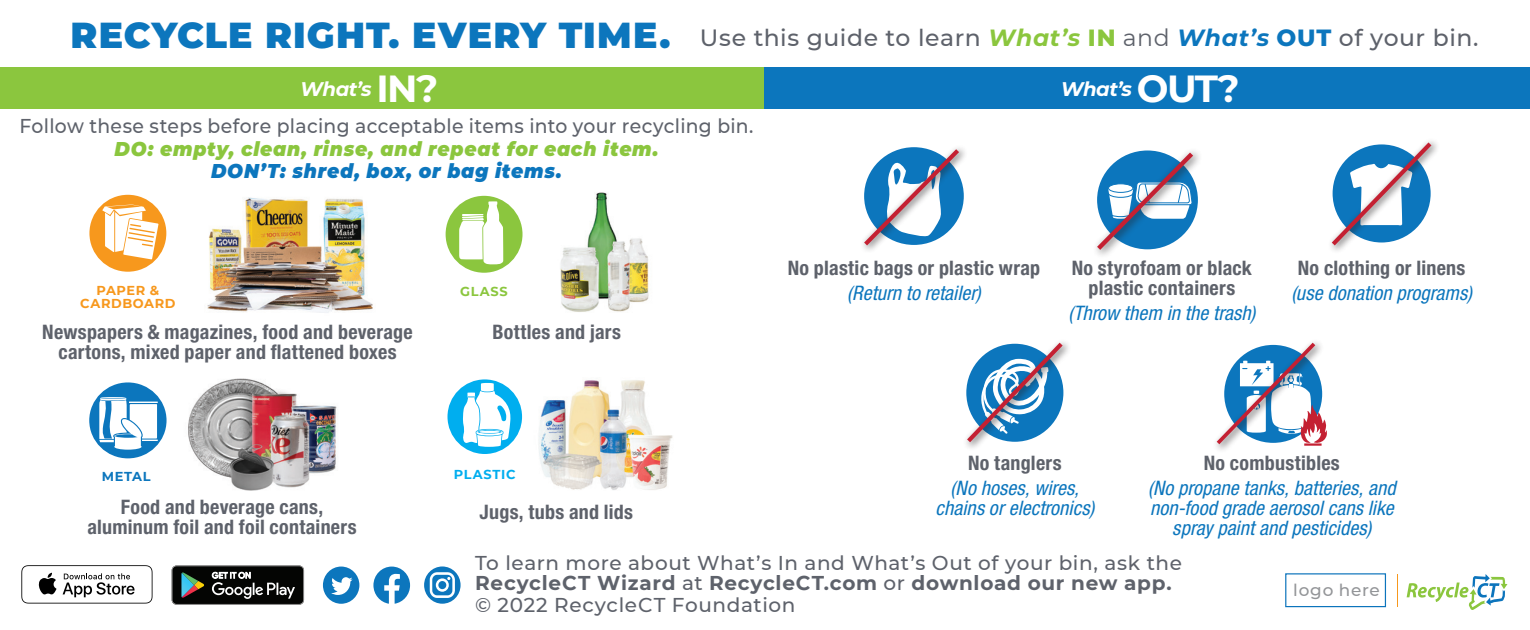
<style>
.page{position:relative;width:1530px;height:630px;background:#fff}
.page>*{position:absolute;margin:0;border:0;box-sizing:border-box;transform-origin:0 0}
.t1{font:500 23.5px "Montserrat";letter-spacing:.02em;color:#5e626b}
.t2{font:700 condensed 20px/20px "Helvetica Neue LT Std";letter-spacing:.015em;color:#5e626b;text-align:center}
.t3{font:italic condensed 20px/20px "Helvetica Neue LT Std";letter-spacing:.005em;color:#0c76bd;text-align:center}
.t4{font:500 20px/20.8px "Montserrat";letter-spacing:.025em;color:#5e626b}
.t5{font:500 20px "Montserrat";letter-spacing:.025em;color:#5e626b;scale:.94 1}
.t6{font:italic 900 20px "Montserrat";letter-spacing:.04em;color:#8bc63e;scale:.94 1}
.t7{font:italic 900 20px "Montserrat";letter-spacing:.04em;color:#0c76bd;scale:.94 1}
.t8{font:italic 700 19.75px "Montserrat";letter-spacing:-.03em;color:#fff}
.t9{font:500 16.75px "Montserrat";letter-spacing:.045em;color:#939598}
.t10{font:700 13px/13.5px "Montserrat";letter-spacing:.05em;color:#f7981d;text-align:center}
.t11{font:700 13px "Montserrat";letter-spacing:.055em;color:#00aeef}
.t12{font:700 13px "Montserrat";letter-spacing:.05em;color:#0c76bd}
.t13{font:700 13px "Montserrat";letter-spacing:.06em;color:#8bc63e}
.s1{font-weight:900;font-size:36.25px;color:#0c76bd}
.s2{font-weight:700;font-style:italic;color:#8bc63e}
.s3{font-weight:800;color:#8bc63e}
.s4{font-weight:400}
.s5{font-weight:700;font-style:italic;color:#0c76bd}
.s6{font-weight:800;color:#0c76bd}
.s7{font-style:normal;font-size:37.75px}
.s8{font-weight:700}
</style>
<div class="page">
<div style="left:0;top:68px;width:765px;height:41px;background:#8bc63e"></div>
<div style="left:765px;top:68px;width:765px;height:41px;background:#0c76bd"></div>
<svg style="left:1407px;top:574px;width:101px;height:36px"></svg>
<hr style="left:1397px;top:574px;width:1px;height:32px;background:#f7981d">
<div style="left:1285px;top:573px;width:101px;height:34px;border:1px solid #0c74bc"></div>
<svg style="left:863px;top:147px;width:100px;height:103px"></svg>
<svg style="left:966px;top:342px;width:101px;height:105px"></svg>
<svg style="left:1331px;top:141px;width:105px;height:109px"></svg>
<svg style="left:1216px;top:342px;width:111px;height:106px"></svg>
<div style="left:448px;top:379px;width:74px;height:75px;background:#00aeef;border-radius:50%"></div>
<svg style="left:462px;top:383px;width:49px;height:65px"></svg>
<img style="left:538px;top:380px;width:135px;height:110px">
<img style="left:188px;top:378px;width:149px;height:113px">
<svg style="left:86px;top:379px;width:84px;height:82px;fill:#0c76bd"></svg>
<svg style="left:99px;top:397px;width:59px;height:54px"></svg>
<img style="left:560px;top:192px;width:89px;height:120px">
<div style="left:446px;top:196px;width:77px;height:77px;background:#8bc63e;border-radius:50%"></div>
<svg style="left:459px;top:201px;width:45px;height:64px"></svg>
<img style="left:207px;top:197px;width:166px;height:116px">
<div style="left:89px;top:195px;width:77px;height:77px;background:#f7981d;border-radius:50%"></div>
<svg style="left:102px;top:204px;width:57px;height:56px"></svg>
<svg style="left:373px;top:567px;width:37px;height:37px"></svg>
<svg style="left:424px;top:566px;width:37px;height:38px"></svg>
<svg style="left:323px;top:567px;width:36px;height:37px"></svg>
<svg style="left:21px;top:565px;width:132px;height:39px"></svg>
<svg style="left:174px;top:565px;width:127px;height:1px"></svg>
<svg style="left:172px;top:566px;width:132px;height:39px"></svg>
<svg style="left:1096px;top:150px;width:102px;height:105px"></svg>
<p class="t1" style="left:71px;top:21px;width:1410px"><span class="s1">RECYCLE RIGHT. EVERY TIME.</span> Use this guide to learn <span class="s2">What’s</span> <span class="s3">IN</span> <span class="s4">and</span> <span class="s5">What’s</span> <span class="s6">OUT</span> of your bin.</p>
<p class="t8" style="left:300px;top:74px;width:140px">What’s <span class="s7">IN?</span></p>
<p class="t8" style="left:1061px;top:74px;width:180px">What’s <span class="s7">OUT?</span></p>
<p class="t5" style="left:19px;top:112px;width:783px">Follow these steps before placing acceptable items into your recycling bin.</p>
<p class="t6" style="left:114px;top:134px;width:580px">DO: empty, clean, rinse, and repeat for each item.</p>
<p class="t7" style="left:211px;top:156px;width:375px">DON’T: shred, box, or bag items.</p>
<p class="t10" style="left:80px;top:283px;width:97px">PAPER &amp;<br>CARDBOARD</p>
<p class="t2" style="left:42px;top:322px;width:372px">Newspapers &amp; magazines, food and beverage cartons, mixed paper and flattened boxes</p>
<p class="t13" style="left:460px;top:282px;width:49px">GLASS</p>
<p class="t2" style="left:493px;top:322px;width:130px">Bottles and jars</p>
<p class="t2" style="left:788px;top:257px;width:254px">No plastic bags or plastic wrap</p>
<p class="t3" style="left:847px;top:283px;width:135px">(Return to retailer)</p>
<p class="t2" style="left:1072px;top:257px;width:182px">No styrofoam or black plastic containers</p>
<p class="t3" style="left:1068px;top:303px;width:188px">(Throw them in the trash)</p>
<p class="t2" style="left:1298px;top:257px;width:169px">No clothing or linens</p>
<p class="t3" style="left:1291px;top:283px;width:182px">(use donation programs)</p>
<p class="t12" style="left:102px;top:468px;width:50px">METAL</p>
<p class="t2" style="left:87px;top:496px;width:271px">Food and beverage cans, aluminum foil and foil containers</p>
<p class="t11" style="left:454px;top:465px;width:63px">PLASTIC</p>
<p class="t2" style="left:480px;top:502px;width:155px">Jugs, tubs and lids</p>
<p class="t2" style="left:968px;top:453px;width:95px">No tanglers</p>
<p class="t3" style="left:935px;top:479px;width:160px">(No hoses, wires, chains or electronics)</p>
<p class="t2" style="left:1204px;top:453px;width:138px">No combustibles</p>
<p class="t3" style="left:1148px;top:479px;width:249px">(No propane tanks, batteries, and non-food grade aerosol cans like spray paint and pesticides)</p>
<p class="t4" style="left:475px;top:552px;width:708px">To learn more about What’s In and What’s Out of your bin, ask the<br><span class="s8">RecycleCT Wizard</span> at <span class="s8">RecycleCT.com</span> or <span class="s8">download our new app. </span>© 2022 RecycleCT Foundation</p>
<p class="t9" style="left:1293px;top:578px;width:88px">logo here</p>
</div>
